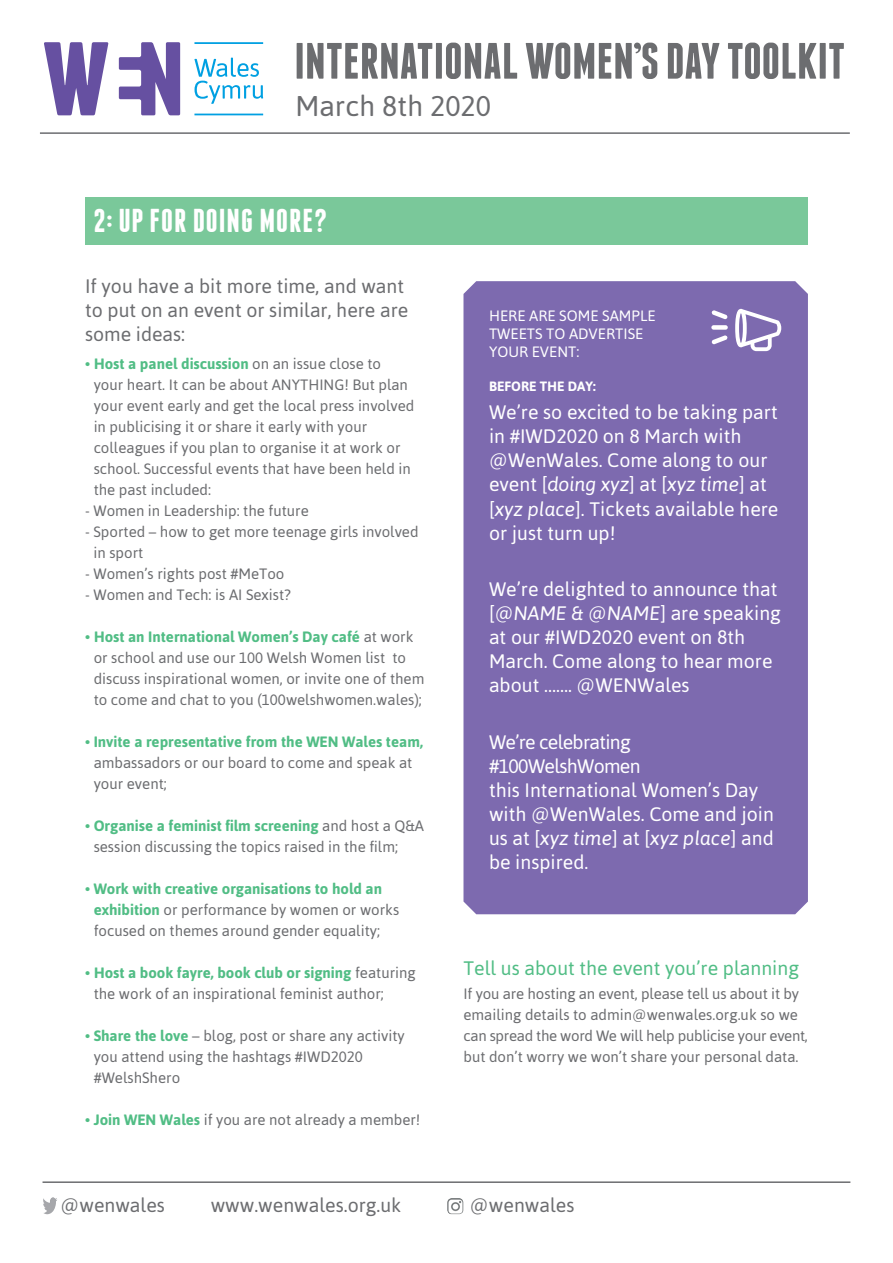
<style>
.page{position:relative;width:893px;height:1263px;background:#fff}
.page>*{position:absolute;margin:0;border:0;box-sizing:border-box;transform-origin:0 0}
.t1{font:700 51px "Franchise";color:#6c6d70}
.t2{font:700 33px "Franchise";letter-spacing:.03em;color:#fff}
.t3{font:28.5px "Asap";color:#6c6d70}
.t4{font:19.5px/24px "Asap";color:#fff}
.t5{font:19.5px/24px "Asap";color:#6c6d70}
.t6{font:19.5px "Asap";color:#51bd85}
.t7{font:15px/21px "Asap";color:#6c6d70}
.t8{font:15px/18px "Asap";color:#fff}
.t9{font:700 15px "Asap";color:#51bd85}
.t10{font:700 13.5px "Asap";color:#fff}
.s1{font-weight:700;color:#51bd85}
.s2{font-style:italic}
</style>
<div class="page">
<svg style="left:44px;top:42px;width:64px;height:73px"></svg>
<svg style="left:119px;top:42px;width:61px;height:73px"></svg>
<svg style="left:194px;top:58px;width:69px;height:46px"></svg>
<svg style="left:194px;top:42px;width:69px;height:2px"></svg>
<svg style="left:194px;top:114px;width:69px;height:1px"></svg>
<hr style="left:40px;top:132px;width:810px;height:2px;background:#6c6d70">
<div style="left:463px;top:281px;width:345px;height:633px;background:#7d6aaf"></div>
<div style="left:85px;top:197px;width:723px;height:48px;background:#7ac89a"></div>
<svg style="left:735px;top:309px;width:46px;height:42px"></svg>
<div style="left:711px;top:325px;width:17px;height:5px;background:#fff;border-radius:2px"></div>
<svg style="left:711px;top:310px;width:17px;height:9px"></svg>
<svg style="left:711px;top:335px;width:17px;height:9px"></svg>
<hr style="left:43px;top:1181px;width:807px;height:2px;background:#6c6d70">
<img style="left:43px;top:1197px;width:14px;height:17px">
<img style="left:447px;top:1198px;width:16px;height:16px">
<h1 class="t1" style="left:294px;top:37px;width:552px">INTERNATIONAL WOMEN’S DAY TOOLKIT</h1>
<h3 class="t3" style="left:295px;top:89px;width:197px">March 8th 2020</h3>
<h2 class="t2" style="left:94px;top:205px;width:235px">2: UP FOR DOING MORE?</h2>
<h3 class="t5" style="left:85px;top:274px;width:325px">If you have a bit more time, and want to put on an event or similar, here are some ideas:</h3>
<p class="t7" style="left:94px;top:353px;width:322px;text-indent:-9px"><span class="s1">• Host a panel discussion</span> on an issue close to your heart. It can be about ANYTHING! But plan your event early and get the local press involved in publicising it or share it early with your colleagues if you plan to organise it at work or school. Successful events that have been held in the past included:</p>
<p class="t7" style="left:85px;top:500px;width:225px">- Women in Leadership: the future</p>
<p class="t7" style="left:93px;top:521px;width:327px;text-indent:-8px">- Sported – how to get more teenage girls involved in sport</p>
<p class="t7" style="left:85px;top:563px;width:201px">- Women’s rights post #MeToo</p>
<p class="t7" style="left:85px;top:584px;width:207px">- Women and Tech: is AI Sexist?</p>
<p class="t7" style="left:94px;top:626px;width:332px;text-indent:-9px"><span class="s1">• Host an International Women’s Day café</span> at work or school and use our 100 Welsh Women list to discuss inspirational women, or invite one of them to come and chat to you (100welshwomen.wales);</p>
<p class="t9" style="left:85px;top:733px;width:339px">• Invite a representative from the WEN Wales team,</p>
<p class="t7" style="left:94px;top:752px;width:320px">ambassadors or our board to come and speak at your event;</p>
<p class="t7" style="left:94px;top:815px;width:332px;text-indent:-9px"><span class="s1">• Organise a feminist film screening</span> and host a Q&amp;A session discussing the topics raised in the film;</p>
<p class="t7" style="left:94px;top:878px;width:307px;text-indent:-9px"><span class="s1">• Work with creative organisations to hold an exhibition</span> or performance by women or works focused on themes around gender equality;</p>
<p class="t7" style="left:94px;top:962px;width:323px;text-indent:-9px"><span class="s1">• Host a book fayre, book club or signing</span> featuring the work of an inspirational feminist author;</p>
<p class="t7" style="left:94px;top:1025px;width:313px;text-indent:-9px"><span class="s1">• Share the love</span> – blog, post or share any activity you attend using the hashtags #IWD2020 #WelshShero</p>
<p class="t7" style="left:85px;top:1109px;width:337px"><span class="s1">• Join WEN Wales</span> if you are not already a member!</p>
<p class="t8" style="left:489px;top:306px;width:168px">HERE ARE SOME SAMPLE<br>TWEETS TO ADVERTISE<br>YOUR EVENT:</p>
<p class="t10" style="left:489px;top:379px;width:108px">BEFORE THE DAY:</p>
<h3 class="t4" style="left:489px;top:400px;width:291px">We’re so excited to be taking part in #IWD2020 on 8 March with @WenWales. Come along to our event [<span class="s2">doing xyz</span>] at [<span class="s2">xyz time</span>] at [<span class="s2">xyz place</span>]. Tickets available here or just turn up!</h3>
<h3 class="t4" style="left:489px;top:577px;width:293px">We’re delighted to announce that [<span class="s2">@NAME &amp; @NAME</span>] are speaking at our #IWD2020 event on 8th<br>March. Come along to hear more about ……. @WENWales</h3>
<h3 class="t4" style="left:489px;top:729px;width:286px">We’re celebrating #100WelshWomen<br>this International Women’s Day with @WenWales. Come and join us at [<span class="s2">xyz time</span>] at [<span class="s2">xyz place</span>] and be inspired.</h3>
<h3 class="t6" style="left:463px;top:957px;width:337px">Tell us about the event you’re planning</h3>
<p class="t7" style="left:463px;top:983px;width:346px">If you are hosting an event, please tell us about it by emailing details to admin@wenwales.org.uk so we can spread the word We will help publicise your event, but don’t worry we won’t share your personal data.</p>
<h3 class="t5" style="left:60px;top:1193px;width:106px">@wenwales</h3>
<h3 class="t5" style="left:211px;top:1193px;width:192px">www.wenwales.org.uk</h3>
<h3 class="t5" style="left:470px;top:1193px;width:106px">@wenwales</h3>
</div>
